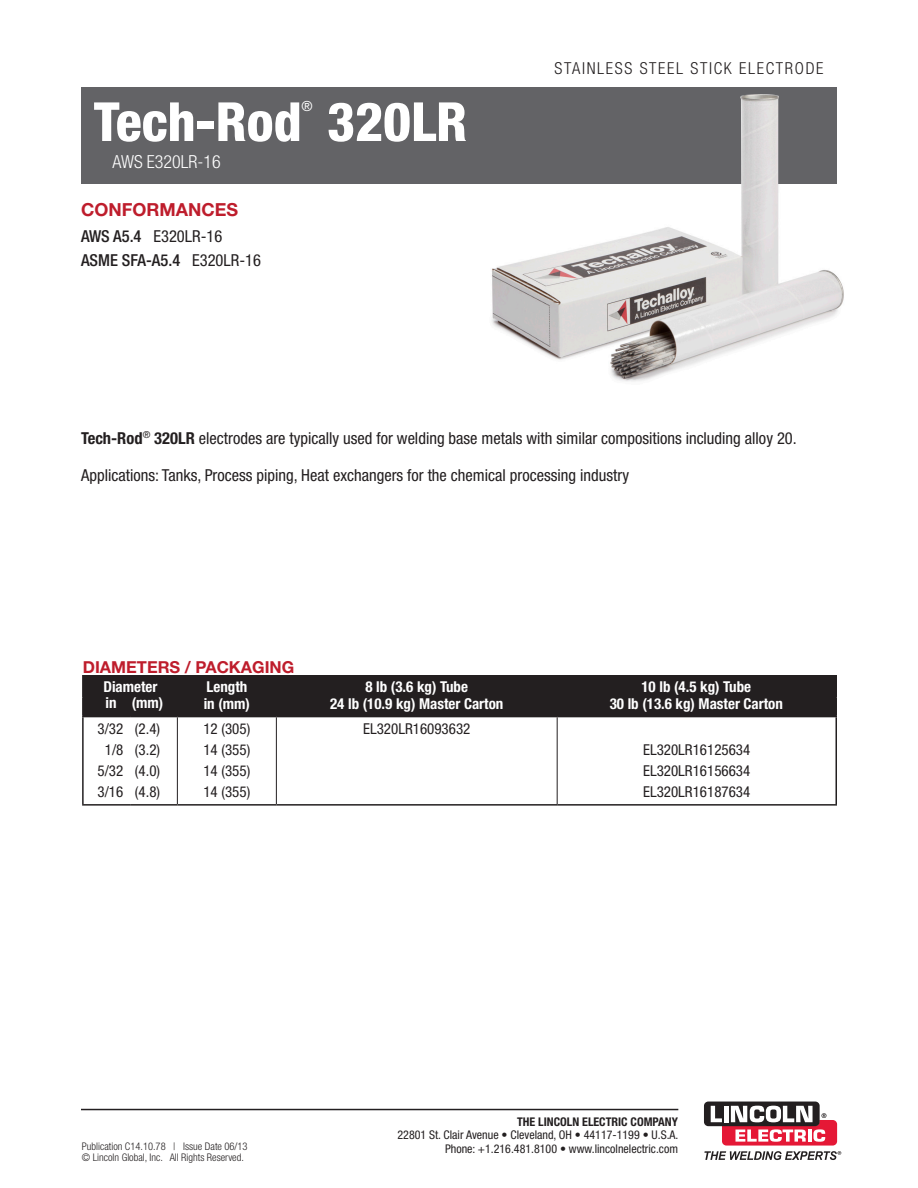
<style>
.page{position:relative;width:918px;height:1188px;background:#fff}
.page>*{position:absolute;margin:0;border:0;box-sizing:border-box;transform-origin:0 0}
.t1{font:800 condensed 54px "Helvetica Neue LT Std";color:#fff}
.t2{font:300 condensed 18px "Helvetica Neue LT Std";color:#fff}
.product_page_headers{font:700 18px "Helvetica Neue LT Std";color:#be1d2c}
.t3{font:condensed 16.5px "Helvetica Neue LT Std";color:#231f20}
.t4{font:300 condensed 16.5px "Helvetica Neue LT Std";letter-spacing:.1em;color:#231f20}
.t5{font:500 condensed 16.5px "Helvetica Neue LT Std";color:#231f20}
.t6{font:700 16.5px "Helvetica Neue LT Std";color:#be1d2c}
.t7{font:condensed 15px "Helvetica Neue LT Std";color:#231f20}
.t8{font:700 condensed 15px/16.5px "Helvetica Neue LT Std";color:#fff}
.t9{font:condensed 13.95px "Helvetica Neue LT Std";color:#fff}
.t10{font:condensed 12px "Helvetica Neue LT Std";color:#231f20}
.t11{font:700 condensed 12px "Helvetica Neue LT Std";color:#231f20}
.t12{font:300 condensed 10.5px/10.5px "Helvetica Neue LT Std";color:#231f20}
.s1{font-weight:500}
.s2{font-weight:400}
.s3{font-weight:700}
</style>
<div class="page">
<div style="left:81px;top:87px;width:756px;height:97px;background:#636366"></div>
<hr style="left:177px;top:717px;width:1px;height:87px;background:#231f20">
<hr style="left:276px;top:717px;width:1px;height:87px;background:#231f20">
<hr style="left:557px;top:717px;width:1px;height:87px;background:#231f20">
<hr style="left:82px;top:717px;width:2px;height:87px;background:#231f20">
<hr style="left:836px;top:717px;width:1px;height:87px;background:#231f20">
<hr style="left:82px;top:804px;width:48px;height:2px;background:#231f20">
<hr style="left:130px;top:804px;width:47px;height:2px;background:#231f20">
<hr style="left:177px;top:804px;width:99px;height:2px;background:#231f20">
<hr style="left:276px;top:804px;width:281px;height:2px;background:#231f20">
<hr style="left:557px;top:804px;width:280px;height:2px;background:#231f20">
<div style="left:82px;top:675px;width:755px;height:42px;background:#231f20"></div>
<hr style="left:82px;top:716px;width:48px;height:1px;background:#231f20">
<hr style="left:130px;top:716px;width:47px;height:1px;background:#231f20">
<img style="left:492px;top:94px;width:352px;height:284px">
<div style="left:704px;top:1102px;width:116px;height:24px;background:#231f20;border-radius:4px"></div>
<svg style="left:704px;top:1106px;width:137px;height:54px"></svg>
<hr style="left:81px;top:1109px;width:597px;height:1px;background:#231f20">
<p class="t1" style="left:94px;top:88px;width:209px">Tech-Rod</p>
<p class="t9" style="left:302px;top:98px;width:13px">®</p>
<p class="t1" style="left:327px;top:88px;width:142px">320LR</p>
<p class="t2" style="left:112px;top:151px;width:110px">AWS E320LR-16</p>
<p class="product_page_headers" style="left:81px;top:199px;width:159px">CONFORMANCES</p>
<p class="t3" style="left:81px;top:227px;width:143px"><span class="s1">AWS A5.4</span> E320LR-16</p>
<p class="t5" style="left:81px;top:251px;width:182px">ASME SFA-A5.4 <span class="s2">E320LR-16</span></p>
<p class="t4" style="left:555px;top:59px;width:270px">STAINLESS STEEL STICK ELECTRODE</p>
<p class="t3" style="left:81px;top:428px;width:717px"><span class="s3">Tech-Rod</span><sup>®</sup> <span class="s3">320LR</span> electrodes are typically used for welding base metals with similar compositions including alloy 20.</p>
<p class="t3" style="left:81px;top:466px;width:550px">Applications: Tanks, Process piping, Heat exchangers for the chemical processing industry</p>
<p class="t6" style="left:83px;top:657px;width:213px">DIAMETERS / PACKAGING</p>
<p class="t8" style="left:103px;top:679px;width:56px">Diameter</p>
<p class="t8" style="left:204px;top:679px;width:48px">Length in (mm)</p>
<p class="t8" style="left:365px;top:679px;width:104px">8 lb (3.6 kg) Tube</p>
<p class="t8" style="left:641px;top:679px;width:111px">10 lb (4.5 kg) Tube</p>
<p class="t8" style="left:106px;top:695px;width:13px">in</p>
<p class="t8" style="left:132px;top:695px;width:33px">(mm)</p>
<p class="t8" style="left:610px;top:695px;width:175px">30 lb (13.6 kg) Master Carton</p>
<p class="t7" style="left:98px;top:720px;width:27px">3/32</p>
<p class="t7" style="left:105px;top:741px;width:20px">1/8</p>
<p class="t7" style="left:98px;top:762px;width:27px">5/32</p>
<p class="t7" style="left:98px;top:783px;width:27px">3/16</p>
<p class="t8" style="left:330px;top:695px;width:175px">24 lb (10.9 kg) Master Carton</p>
<p class="t7" style="left:135px;top:720px;width:27px">(2.4)</p>
<p class="t7" style="left:135px;top:741px;width:27px">(3.2)</p>
<p class="t7" style="left:135px;top:762px;width:27px">(4.0)</p>
<p class="t7" style="left:135px;top:783px;width:27px">(4.8)</p>
<p class="t7" style="left:203px;top:720px;width:48px">12 (305)</p>
<p class="t7" style="left:203px;top:741px;width:48px">14 (355)</p>
<p class="t7" style="left:203px;top:762px;width:48px">14 (355)</p>
<p class="t7" style="left:203px;top:783px;width:48px">14 (355)</p>
<p class="t7" style="left:363px;top:720px;width:109px">EL320LR16093632</p>
<p class="t7" style="left:643px;top:741px;width:109px">EL320LR16125634</p>
<p class="t7" style="left:643px;top:762px;width:109px">EL320LR16156634</p>
<p class="t7" style="left:643px;top:783px;width:109px">EL320LR16187634</p>
<p class="t12" style="left:82px;top:1141px;width:167px">Publication C14.10.78 | Issue Date 06/13 © Lincoln Global, Inc. All Rights Reserved.</p>
<p class="t11" style="left:517px;top:1114px;width:162px">THE LINCOLN ELECTRIC COMPANY</p>
<p class="t10" style="left:398px;top:1128px;width:282px">22801 St. Clair Avenue • Cleveland, OH • 44117-1199 • U.S.A.</p>
<p class="t10" style="left:445px;top:1142px;width:234px">Phone: +1.216.481.8100 • www.lincolnelectric.com</p>
</div>
